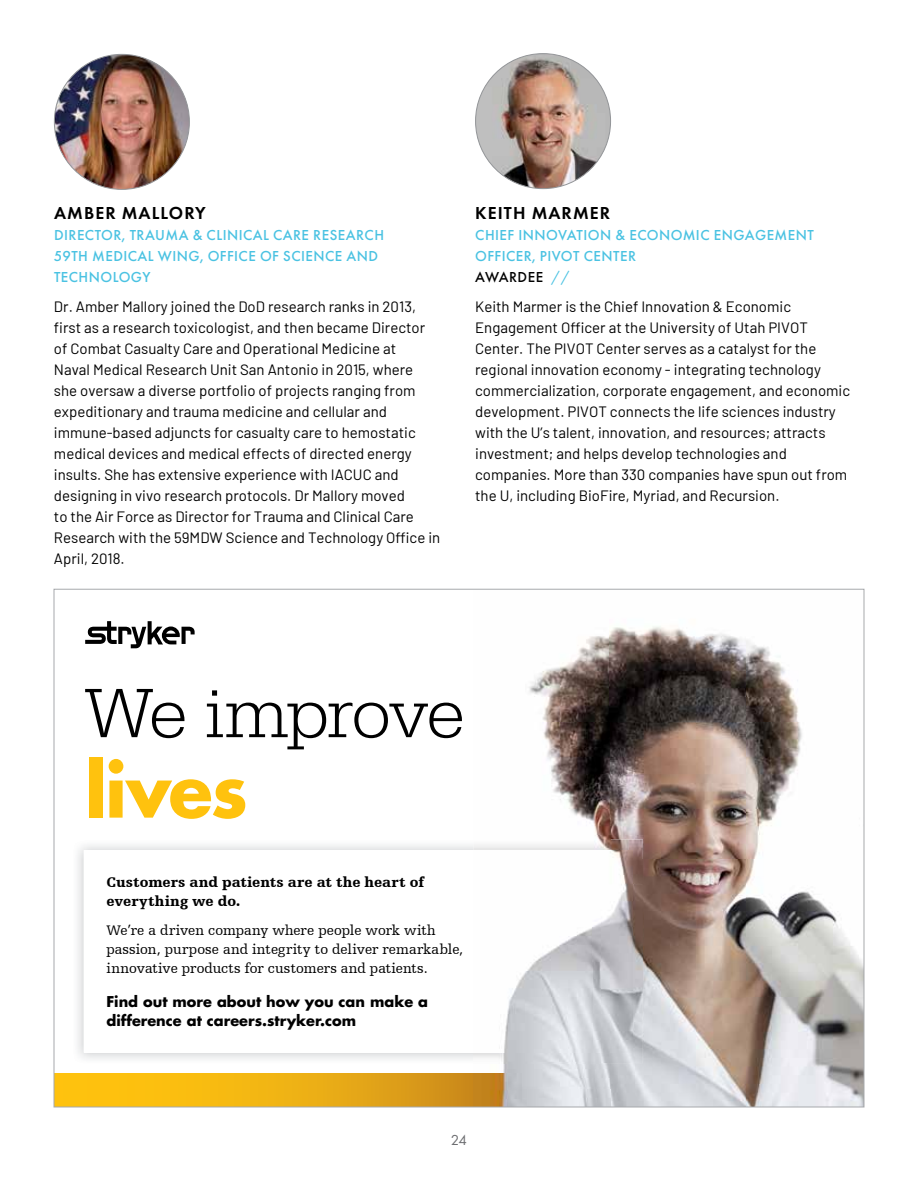
<style>
.page{position:relative;width:918px;height:1188px;background:#fff}
.page>*{position:absolute;margin:0;border:0;box-sizing:border-box;transform-origin:0 0}
.t1{font:300 72.3px "URW Egyptienne TOT";letter-spacing:-.025em;color:#000}
.t2{font:700 72.3px "Futura For Stryker";letter-spacing:-.02em;color:#ffc20e}
.t3{font:600 18px "Futura PT";letter-spacing:.06em;color:#000}
.t4{font:15px/21px "Barlow";color:#000}
.t5{font:500 15px/21px "Futura PT";letter-spacing:.03em;color:#4ac2e2}
.t6{font:15px "Futura PT";color:#6d6e71}
.t7{font:14.55px/18.9px "Humanist Slabserif 712 BT";color:#000}
.t8{font:700 14.55px/18.3px "Futura For Stryker";color:#000}
.t9{font:900 14.55px/18.9px "Humanist Slabserif 712 BT";letter-spacing:-.005em;color:#000}
.s1{color:#000}
.s2{font-weight:400}
</style>
<div class="page">
<img style="left:476px;top:54px;width:135px;height:135px;border-radius:68px">
<img style="left:54px;top:54px;width:135px;height:135px;border-radius:68px">
<div style="left:54px;top:1073px;width:420px;height:34px;background:linear-gradient(to right,#ffcd0c,#d3941b)"></div>
<img style="left:529px;top:626px;width:269px;height:96px">
<img style="left:544px;top:722px;width:66px;height:118px">
<img style="left:610px;top:722px;width:192px;height:138px">
<img style="left:643px;top:860px;width:219px;height:138px">
<img style="left:610px;top:998px;width:252px;height:107px">
<img style="left:503px;top:1063px;width:107px;height:26px">
<img style="left:521px;top:1089px;width:89px;height:16px">
<img style="left:474px;top:840px;width:169px;height:44px">
<img style="left:601px;top:884px;width:42px;height:179px">
<img style="left:474px;top:1053px;width:127px;height:10px">
<img style="left:474px;top:850px;width:158px;height:203px">
<img style="left:474px;top:1073px;width:47px;height:32px">
<svg style="left:85px;top:621px;width:110px;height:27px"></svg>
<p class="t3" style="left:54px;top:202px;width:153px">AMBER MALLORY</p>
<p class="t5" style="left:54px;top:225px;width:332px">DIRECTOR, TRAUMA &amp; CLINICAL CARE RESEARCH<br>59TH MEDICAL WING, OFFICE OF SCIENCE AND<br>TECHNOLOGY</p>
<p class="t4" style="left:54px;top:295px;width:388px">Dr. Amber Mallory joined the DoD research ranks in 2013, first as a research toxicologist, and then became Director of Combat Casualty Care and Operational Medicine at<br>Naval Medical Research Unit San Antonio in 2015, where<br>she oversaw a diverse portfolio of projects ranging from expeditionary and trauma medicine and cellular and immune-based adjuncts for casualty care to hemostatic medical devices and medical effects of directed energy insults. She has extensive experience with IACUC and designing in vivo research protocols. Dr Mallory moved<br>to the Air Force as Director for Trauma and Clinical Care Research with the 59MDW Science and Technology Office in April, 2018.</p>
<p class="t3" style="left:475px;top:202px;width:136px">KEITH MARMER</p>
<p class="t5" style="left:475px;top:225px;width:340px">CHIEF INNOVATION &amp; ECONOMIC ENGAGEMENT<br>OFFICER, PIVOT CENTER<br><span class="s1">AWARDEE</span> <span class="s2">//</span></p>
<p class="t4" style="left:475px;top:295px;width:377px">Keith Marmer is the Chief Innovation &amp; Economic Engagement Officer at the University of Utah PIVOT Center. The PIVOT Center serves as a catalyst for the regional innovation economy - integrating technology commercialization, corporate engagement, and economic development. PIVOT connects the life sciences industry with the U’s talent, innovation, and resources; attracts investment; and helps develop technologies and companies. More than 330 companies have spun out from the U, including BioFire, Myriad, and Recursion.</p>
<h1 class="t1" style="left:85px;top:671px;width:382px">We improve</h1>
<h1 class="t2" style="left:85px;top:742px;width:165px">lives</h1>
<p class="t9" style="left:106px;top:872px;width:319px">Customers and patients are at the heart of everything we do.</p>
<p class="t7" style="left:106px;top:921px;width:358px">We’re a driven company where people work with passion, purpose and integrity to deliver remarkable, innovative products for customers and patients.</p>
<p class="t8" style="left:106px;top:992px;width:323px">Find out more about how you can make a difference at careers.stryker.com</p>
<p class="t6" style="left:451px;top:1132px;width:18px">24</p>
</div>
